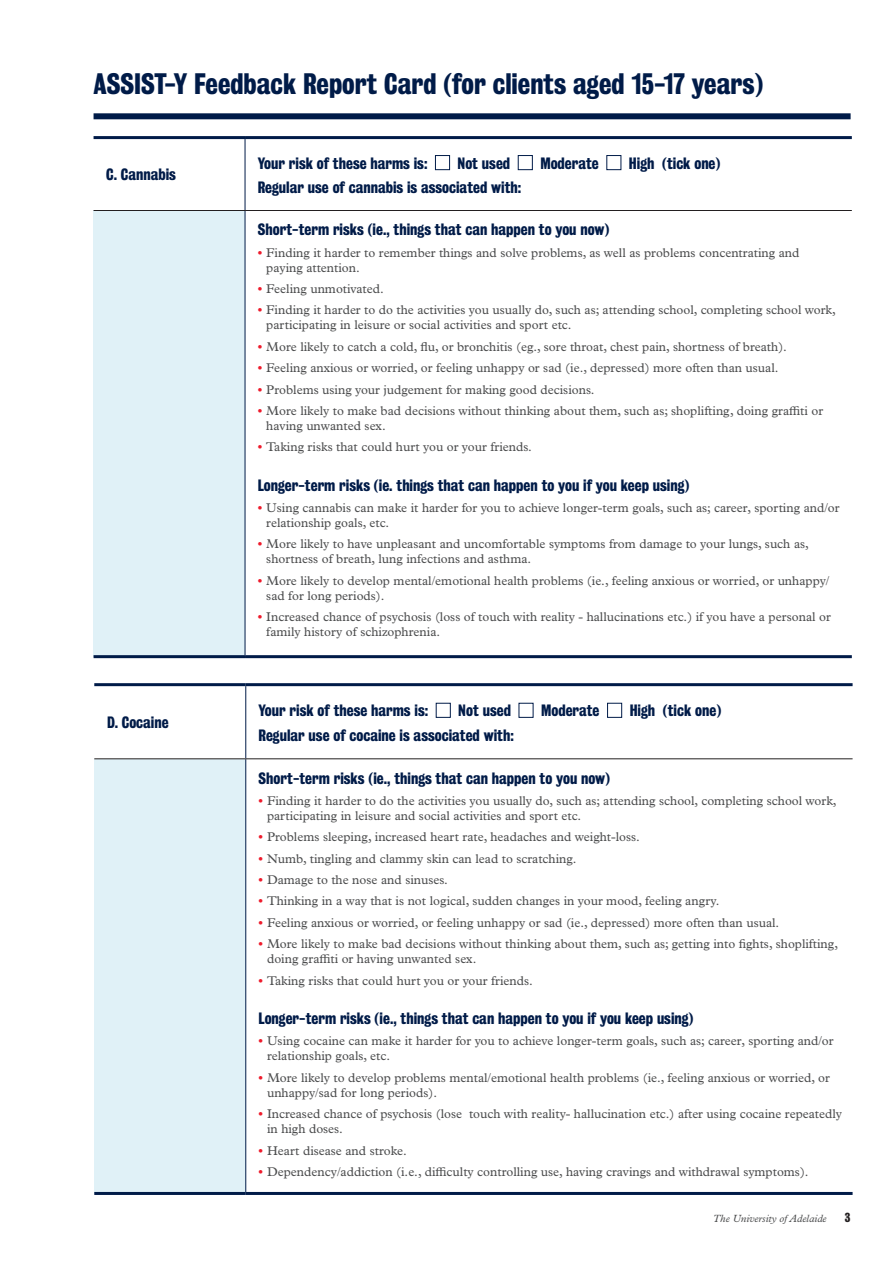
<style>
.page{position:relative;width:893px;height:1263px;background:#fff}
.page>*{position:absolute;margin:0;border:0;box-sizing:border-box;transform-origin:0 0}
.t1{font:700 27px "Bureau Grot Condensed";color:#001b48}
.Body_Text{font:700 15px "Bureau Grot Condensed";color:#001b48}
.t2{font:12.75px/15px "Plantin MT Std";color:#4b4c4d}
.t3{font:700 12px "Bureau Grot Condensed";color:#231f20}
.t4{font:italic 10.5px "Plantin MT Std";color:#4b4c4d}
.s1{font-weight:700;color:#ee1b2c}
</style>
<div class="page">
<div style="left:94px;top:210px;width:151px;height:447px;background:#e0f1f7"></div>
<hr style="left:245px;top:139px;width:1px;height:71px;background:#001b48">
<hr style="left:245px;top:211px;width:1px;height:444px;background:#001b48">
<hr style="left:94px;top:210px;width:151px;height:1px;background:#231f20">
<hr style="left:245px;top:210px;width:607px;height:1px;background:#231f20">
<hr style="left:94px;top:655px;width:151px;height:3px;background:#001b48">
<hr style="left:245px;top:655px;width:607px;height:3px;background:#001b48">
<hr style="left:94px;top:136px;width:151px;height:3px;background:#001b48">
<hr style="left:245px;top:136px;width:607px;height:3px;background:#001b48">
<div style="left:435px;top:155px;width:15px;height:15px;border:1px solid #001b48"></div>
<div style="left:518px;top:155px;width:15px;height:15px;border:1px solid #001b48"></div>
<div style="left:606px;top:155px;width:15px;height:15px;border:1px solid #001b48"></div>
<div style="left:94px;top:759px;width:152px;height:434px;background:#e0f1f7"></div>
<hr style="left:245px;top:686px;width:1px;height:72px;background:#001b48">
<hr style="left:245px;top:759px;width:1px;height:433px;background:#001b48">
<hr style="left:94px;top:758px;width:152px;height:1px;background:#231f20">
<hr style="left:246px;top:758px;width:607px;height:1px;background:#231f20">
<hr style="left:94px;top:1192px;width:152px;height:3px;background:#001b48">
<hr style="left:246px;top:1192px;width:607px;height:3px;background:#001b48">
<hr style="left:94px;top:683px;width:152px;height:3px;background:#001b48">
<hr style="left:246px;top:683px;width:607px;height:3px;background:#001b48">
<div style="left:436px;top:703px;width:15px;height:15px;border:1px solid #001b48"></div>
<div style="left:519px;top:703px;width:14px;height:15px;border:1px solid #001b48"></div>
<div style="left:607px;top:703px;width:15px;height:15px;border:1px solid #001b48"></div>
<div style="left:94px;top:113px;width:757px;height:6px;background:#001b48"></div>
<h2 class="t1" style="left:94px;top:68px;width:671px">ASSIST-Y Feedback Report Card (for clients aged 15-17 years)</h2>
<p class="Body_Text" style="left:106px;top:166px;width:71px">C. Cannabis</p>
<p class="Body_Text" style="left:107px;top:713px;width:63px">D. Cocaine</p>
<p class="Body_Text" style="left:258px;top:154px;width:171px">Your risk of these harms is:</p>
<p class="Body_Text" style="left:458px;top:154px;width:54px">Not used</p>
<p class="Body_Text" style="left:540px;top:154px;width:60px">Moderate</p>
<p class="Body_Text" style="left:629px;top:154px;width:93px">High (tick one)</p>
<p class="Body_Text" style="left:258px;top:179px;width:265px">Regular use of cannabis is associated with:</p>
<p class="Body_Text" style="left:258px;top:221px;width:353px">Short-term risks (ie., things that can happen to you now)</p>
<p class="t2" style="left:266px;top:245px;width:535px;text-indent:-9px"><span class="s1">•</span> Finding it harder to remember things and solve problems, as well as problems concentrating and paying attention.</p>
<p class="t2" style="left:258px;top:281px;width:128px"><span class="s1">•</span> Feeling unmotivated.</p>
<p class="t2" style="left:266px;top:303px;width:571px;text-indent:-9px"><span class="s1">•</span> Finding it harder to do the activities you usually do, such as; attending school, completing school work, participating in leisure or social activities and sport etc.</p>
<p class="t2" style="left:258px;top:339px;width:531px"><span class="s1">•</span> More likely to catch a cold, flu, or bronchitis (eg., sore throat, chest pain, shortness of breath).</p>
<p class="t2" style="left:258px;top:360px;width:522px"><span class="s1">•</span> Feeling anxious or worried, or feeling unhappy or sad (ie., depressed) more often than usual.</p>
<p class="t2" style="left:258px;top:382px;width:338px"><span class="s1">•</span> Problems using your judgement for making good decisions.</p>
<p class="t2" style="left:266px;top:403px;width:558px;text-indent:-9px"><span class="s1">•</span> More likely to make bad decisions without thinking about them, such as; shoplifting, doing graffiti or having unwanted sex.</p>
<p class="t2" style="left:258px;top:440px;width:276px"><span class="s1">•</span> Taking risks that could hurt you or your friends.</p>
<p class="Body_Text" style="left:258px;top:476px;width:433px">Longer-term risks (ie. things that can happen to you if you keep using)</p>
<p class="t2" style="left:266px;top:500px;width:575px;text-indent:-9px"><span class="s1">•</span> Using cannabis can make it harder for you to achieve longer-term goals, such as; career, sporting and/or relationship goals, etc.</p>
<p class="t2" style="left:266px;top:537px;width:544px;text-indent:-9px"><span class="s1">•</span> More likely to have unpleasant and uncomfortable symptoms from damage to your lungs, such as, shortness of breath, lung infections and asthma.</p>
<p class="t2" style="left:266px;top:573px;width:565px;text-indent:-9px"><span class="s1">•</span> More likely to develop mental/emotional health problems (ie., feeling anxious or worried, or unhappy/ sad for long periods).</p>
<p class="t2" style="left:266px;top:609px;width:566px;text-indent:-9px"><span class="s1">•</span> Increased chance of psychosis (loss of touch with reality - hallucinations etc.) if you have a personal or family history of schizophrenia.</p>
<p class="Body_Text" style="left:259px;top:702px;width:171px">Your risk of these harms is:</p>
<p class="Body_Text" style="left:458px;top:702px;width:54px">Not used</p>
<p class="Body_Text" style="left:541px;top:702px;width:60px">Moderate</p>
<p class="Body_Text" style="left:630px;top:702px;width:93px">High (tick one)</p>
<p class="Body_Text" style="left:259px;top:726px;width:257px">Regular use of cocaine is associated with:</p>
<p class="Body_Text" style="left:259px;top:769px;width:353px">Short-term risks (ie., things that can happen to you now)</p>
<p class="t2" style="left:267px;top:793px;width:571px;text-indent:-9px"><span class="s1">•</span> Finding it harder to do the activities you usually do, such as; attending school, completing school work, participating in leisure and social activities and sport etc.</p>
<p class="t2" style="left:259px;top:830px;width:383px"><span class="s1">•</span> Problems sleeping, increased heart rate, headaches and weight-loss.</p>
<p class="t2" style="left:259px;top:851px;width:320px"><span class="s1">•</span> Numb, tingling and clammy skin can lead to scratching.</p>
<p class="t2" style="left:259px;top:872px;width:191px"><span class="s1">•</span> Damage to the nose and sinuses.</p>
<p class="t2" style="left:259px;top:894px;width:462px"><span class="s1">•</span> Thinking in a way that is not logical, sudden changes in your mood, feeling angry.</p>
<p class="t2" style="left:259px;top:915px;width:522px"><span class="s1">•</span> Feeling anxious or worried, or feeling unhappy or sad (ie., depressed) more often than usual.</p>
<p class="t2" style="left:267px;top:936px;width:573px;text-indent:-9px"><span class="s1">•</span> More likely to make bad decisions without thinking about them, such as; getting into fights, shoplifting, doing graffiti or having unwanted sex.</p>
<p class="t2" style="left:259px;top:973px;width:276px"><span class="s1">•</span> Taking risks that could hurt you or your friends.</p>
<p class="Body_Text" style="left:259px;top:1010px;width:436px">Longer-term risks (ie., things that can happen to you if you keep using)</p>
<p class="t2" style="left:267px;top:1034px;width:568px;text-indent:-9px"><span class="s1">•</span> Using cocaine can make it harder for you to achieve longer-term goals, such as; career, sporting and/or relationship goals, etc.</p>
<p class="t2" style="left:267px;top:1070px;width:564px;text-indent:-9px"><span class="s1">•</span> More likely to develop problems mental/emotional health problems (ie., feeling anxious or worried, or unhappy/sad for long periods).</p>
<p class="t2" style="left:267px;top:1106px;width:576px;text-indent:-9px"><span class="s1">•</span> Increased chance of psychosis (lose touch with reality- hallucination etc.) after using cocaine repeatedly in high doses.</p>
<p class="t2" style="left:259px;top:1143px;width:150px"><span class="s1">•</span> Heart disease and stroke.</p>
<p class="t2" style="left:259px;top:1164px;width:552px"><span class="s1">•</span> Dependency/addiction (i.e., difficulty controlling use, having cravings and withdrawal symptoms).</p>
<p class="t4" style="left:713px;top:1212px;width:115px">The University of Adelaide</p>
<p class="t3" style="left:845px;top:1210px;width:7px">3</p>
</div>
